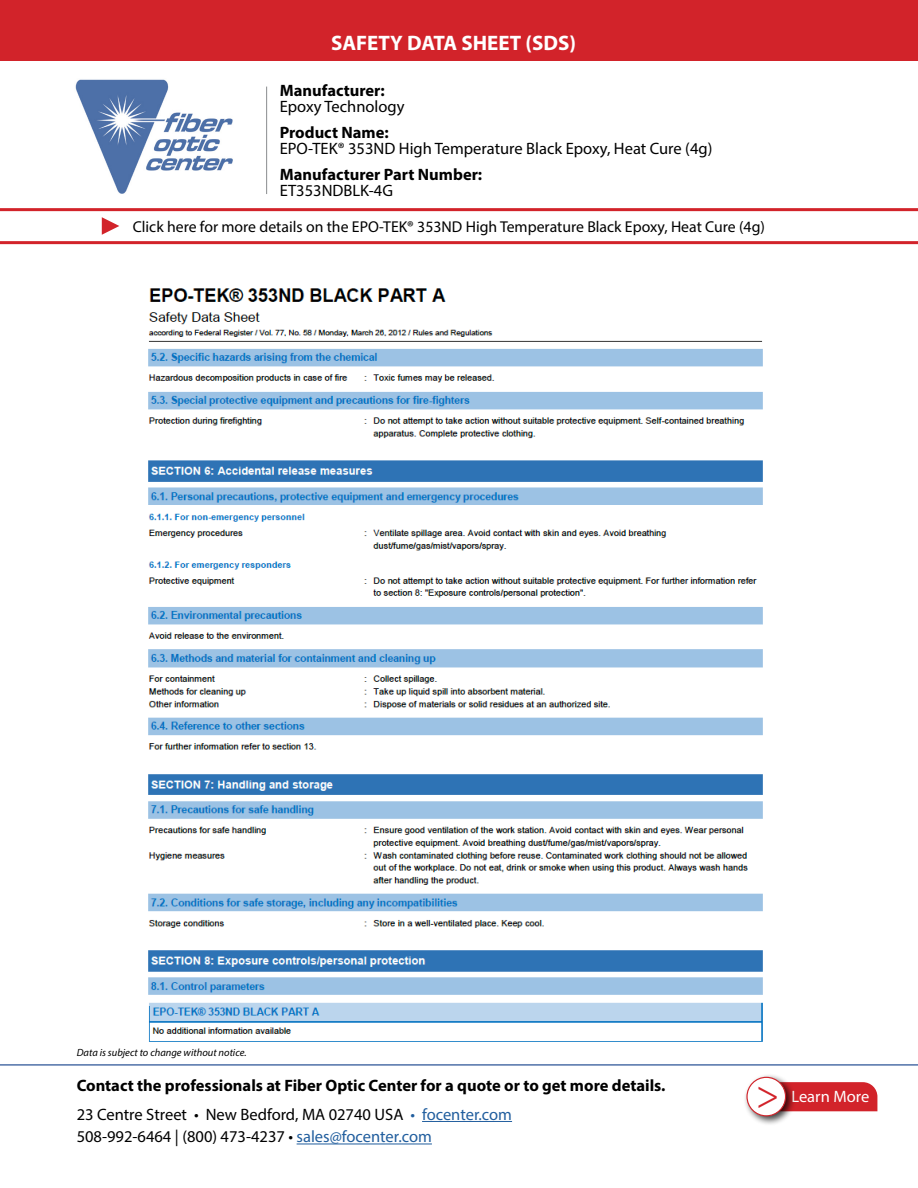
<style>
.page{position:relative;width:918px;height:1188px;background:#fff}
.page>*{position:absolute;margin:0;border:0;box-sizing:border-box;transform-origin:0 0}
.t1{font:42px "Minion Pro";color:#d2232a}
.t2{font:700 21px "Myriad Pro";color:#fff}
.t3{font:16.5px/16.5px "Myriad Pro";color:#000}
.t4{font:700 16.5px "Myriad Pro";color:#000}
.t5{font:16.5px "Myriad Pro";color:#fff}
.t6{font:15.75px "Myriad Pro";color:#000}
.t7{font:italic 10.5px "Myriad Pro";color:#000}
.s1{font-weight:700}
.s2{color:#215e9e}
</style>
<div class="page">
<hr style="left:422px;top:1121px;width:90px;height:1px;background:#215e9e">
<hr style="left:297px;top:1144px;width:135px;height:1px;background:#215e9e">
<hr style="left:0;top:1064px;width:918px;height:2px;background:#4f70a8">
<img style="left:75px;top:79px;width:158px;height:115px">
<hr style="left:266px;top:87px;width:1px;height:107px;background:#8a8c8e">
<div style="left:796px;top:1082px;width:81px;height:29px;background:#d2232a"></div>
<div style="left:743px;top:1074px;width:53px;height:52px;background:#000;opacity:.75"></div>
<div style="left:747px;top:1077px;width:39px;height:39px;background:#fff;border-radius:50%"></div>
<div style="left:746px;top:1077px;width:40px;height:39px;border:1px solid #d2232a;border-radius:50%"></div>
<hr style="left:0;top:241px;width:918px;height:3px;background:#d2232a">
<hr style="left:0;top:208px;width:918px;height:3px;background:#d2232a">
<svg style="left:102px;top:217px;width:17px;height:18px"></svg>
<div style="left:0;top:0;width:918px;height:60px;background:#d2232a"></div>
<img style="left:148px;top:288px;width:615px;height:754px">
<p class="t2" style="left:331px;top:29px;width:246px">SAFETY DATA SHEET (SDS)</p>
<p class="t3" style="left:280px;top:82px;width:126px"><span class="s1">Manufacturer:<br></span>Epoxy Technology</p>
<p class="t3" style="left:280px;top:124px;width:434px"><span class="s1">Product Name:<br></span>EPO-TEK® 353ND High Temperature Black Epoxy, Heat Cure (4g)</p>
<p class="t4" style="left:280px;top:163px;width:204px">Manufacturer Part Number:</p>
<p class="t3" style="left:280px;top:182px;width:115px">ET353NDBLK-4G</p>
<p class="t6" style="left:133px;top:217px;width:634px">Click here for more details on the EPO-TEK® 353ND High Temperature Black Epoxy, Heat Cure (4g)</p>
<p class="t7" style="left:77px;top:1046px;width:171px">Data is subject to change without notice.</p>
<p class="t4" style="left:77px;top:1074px;width:590px">Contact the professionals at Fiber Optic Center for a quote or to get more details.</p>
<p class="t3" style="left:77px;top:1103px;width:437px;line-height:22.5px">23 Centre Street • New Bedford, MA 02740 USA <span class="s2">• focenter.com<br></span>508-992-6464 | (800) 473-4237 • <span class="s2">sales@focenter.com</span></p>
<p class="t1" style="left:756px;top:1066px;width:25px">&gt;</p>
<p class="t5" style="left:791px;top:1087px;width:79px">Learn More</p>
</div>
